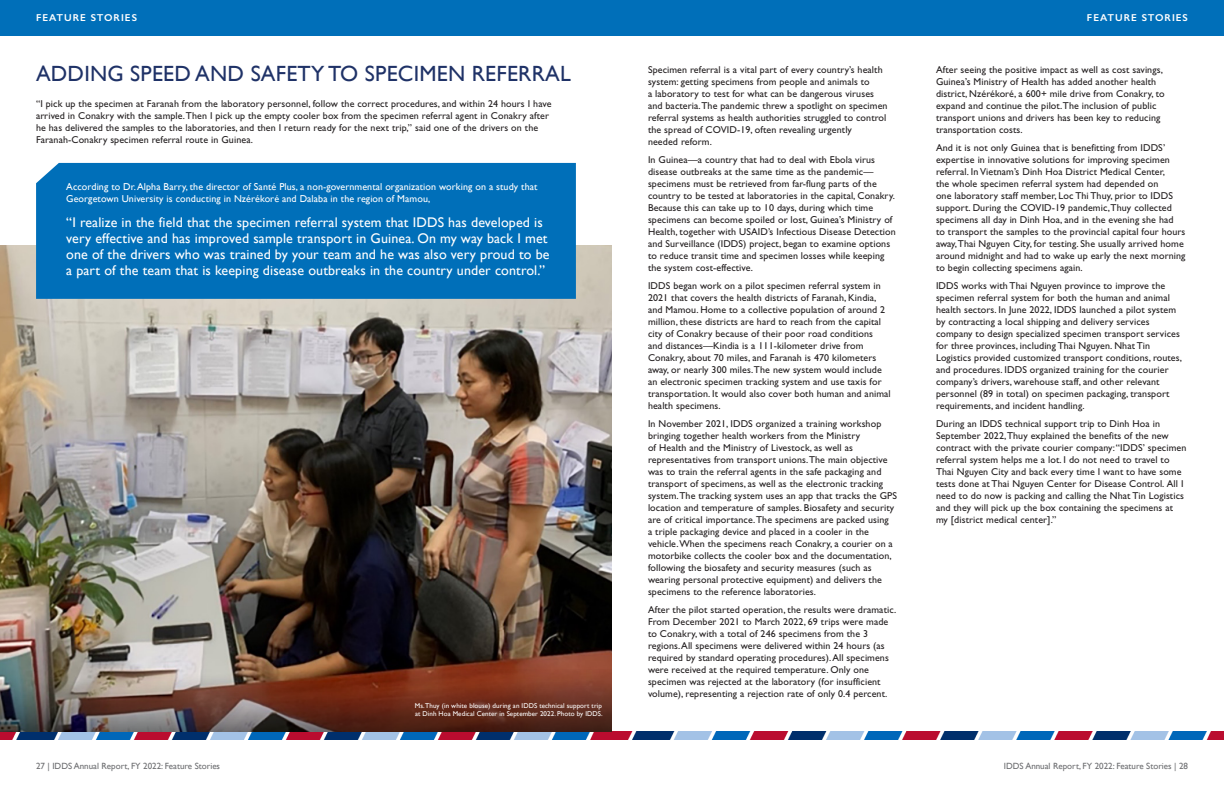
<style>
.page{position:relative;width:1224px;height:792px;background:#fff}
.page>*{position:absolute;margin:0;border:0;box-sizing:border-box;transform-origin:0 0}
.t1{font:22px "Gill Sans";letter-spacing:.01em;color:#1f3267}
.t2{font:14px/16px "Gill Sans";letter-spacing:.01em;color:#fff}
.t3{font:10px/12px "Gill Sans Std";letter-spacing:.01em;color:#231f20}
.t4{font:10px/12px "Gill Sans";letter-spacing:.01em;color:#fff}
.t5{font:600 10px "Gill Sans";letter-spacing:.1em;color:#fff}
.t6{font:9px "Gill Sans";color:#6c6d70}
.t7{font:7px/8.4px "Gill Sans";letter-spacing:.01em;color:#fff}
.s1{font-family:"Gill Sans"}
</style>
<div class="page">
<div style="left:0;top:0;width:1224px;height:36px;background:#006fb9"></div>
<img style="left:0;top:731px;width:595px;height:9px">
<img style="left:595px;top:731px;width:629px;height:9px">
<img style="left:0;top:246px;width:612px;height:424px">
<img style="left:0;top:670px;width:612px;height:61px">
<div style="left:36px;top:163px;width:540px;height:136px;background:#006fb9"></div>
<p class="t5" style="left:36px;top:12px;width:103px">FEATURE STORIES</p>
<h2 class="t1" style="left:36px;top:61px;width:536px">ADDING SPEED AND SAFETY TO SPECIMEN REFERRAL</h2>
<p class="t3" style="left:36px;top:97px;width:517px">“I pick up the specimen at Faranah from the laboratory personnel, follow the correct procedures, and within 24 hours I have arrived in Conakry with the sample. Then I pick up the empty cooler box from the specimen referral agent in Conakry after he has delivered the samples to the laboratories, and then I return ready for the next trip,” said one of the drivers on the Faranah-Conakry specimen referral route in <span class="s1">Guinea</span>.</p>
<p class="t4" style="left:66px;top:180px;width:473px">According to Dr. Alpha Barry, the director of Santé Plus, a non-governmental organization working on a study that<br>Georgetown University is conducting in Nzérékoré and Dalaba in the region of Mamou,</p>
<p class="t2" style="left:66px;top:214px;width:485px">“I realize in the field that the specimen referral system that IDDS has developed is very effective and has improved sample transport in Guinea. On my way back I met one of the drivers who was trained by your team and he was also very proud to be a part of the team that is keeping disease outbreaks in the country under control.”</p>
<p class="t6" style="left:36px;top:761px;width:186px">27 | IDDS Annual Report, FY 2022: Feature Stories</p>
<p class="t7" style="left:415px;top:701px;width:189px">Ms. Thuy (in white blouse) during an IDDS technical support trip at Dinh Hoa Medical Center in September 2022. Photo by IDDS.</p>
<p class="t3" style="left:648px;top:64px;width:241px">Specimen referral is a vital part of every country’s health system: getting specimens from people and animals to<br>a laboratory to test for what can be dangerous viruses and bacteria. The pandemic threw a spotlight on specimen referral systems as health authorities struggled to control the spread of COVID-19, often revealing urgently<br>needed reform.</p>
<p class="t3" style="left:648px;top:153px;width:249px">In Guinea—a country that had to deal with Ebola virus disease outbreaks at the same time as the pandemic— specimens must be retrieved from far-flung parts of the country to be tested at laboratories in the capital, Conakry.<br>Because this can take up to 10 days, during which time specimens can become spoiled or lost, <span class="s1">Guinea’s</span> Ministry of Health, together with USAID’s Infectious Disease Detection and Surveillance (IDDS) project, began to examine options to reduce transit time and specimen losses while keeping the system cost-effective.</p>
<p class="t3" style="left:648px;top:279px;width:244px">IDDS began work on a pilot specimen referral system in 2021 that covers the health districts of Faranah, Kindia, and Mamou. Home to a collective population of around 2 million, these districts are hard to reach from the capital city of Conakry because of their poor road conditions<br>and distances—Kindia is a 111-kilometer drive from Conakry, about 70 miles, and Faranah is 470 kilometers away, or nearly 300 miles. The new system would include an electronic specimen tracking system and use taxis for transportation. It would also cover both human and animal health specimens.</p>
<p class="t3" style="left:648px;top:417px;width:251px">In November 2021, IDDS organized a training workshop bringing together health workers from the Ministry<br>of Health and the Ministry of Livestock, as well as representatives from transport unions. The main objective was to train the referral agents in the safe packaging and transport of specimens, as well as the electronic tracking system. The tracking system uses an app that tracks the GPS location and temperature of samples. Biosafety and security are of critical importance. The specimens are packed using<br>a triple packaging device and placed in a cooler in the vehicle. When the specimens reach Conakry, a courier on a motorbike collects the cooler box and the documentation, following the biosafety and security measures (such as wearing personal protective equipment) and delivers the specimens to the reference laboratories.</p>
<p class="t3" style="left:648px;top:603px;width:250px">After the pilot started operation, the results were dramatic.<br>From December 2021 to March 2022, 69 trips were made to Conakry, with a total of 246 specimens from the 3 regions. All specimens were delivered within 24 hours (as required by standard operating procedures). All specimens were received at the required temperature. Only one specimen was rejected at the laboratory (for insufficient volume), representing a rejection rate of only 0.4 percent.</p>
<p class="t5" style="left:1087px;top:12px;width:103px">FEATURE STORIES</p>
<p class="t3" style="left:936px;top:64px;width:230px">After seeing the positive impact as well as cost savings, <span class="s1">Guinea’s</span> Ministry of Health has added another health district, Nzérékoré, a 600+ mile drive from Conakry, to expand and continue the pilot. The inclusion of public transport unions and drivers has been key to reducing transportation costs.</p>
<p class="t3" style="left:936px;top:141px;width:251px">And it is not only <span class="s1">Guinea</span> that is benefitting from IDDS’ expertise in innovative solutions for improving specimen referra<span class="s1">l. In Vietnam’s</span> Dinh Hoa District Medical Center,<br>the whole specimen referral system had depended on<br>one laboratory staff member, Loc Thi Thuy, prior to IDDS support. During the COVID-19 pandemic, Thuy collected specimens all day in Dinh Hoa, and in the evening she had<br>to transport the samples to the provincial capital four hours away, Thai Nguyen City, for testing. She usually arrived home around midnight and had to wake up early the next morning to begin collecting specimens again.</p>
<p class="t3" style="left:936px;top:279px;width:247px">IDDS works with Thai Nguyen province to improve the specimen referral system for both the human and animal health sectors. In June 2022, IDDS launched a pilot system by contracting a local shipping and delivery services company to design specialized specimen transport services for three provinces, including Thai Nguyen. Nhat Tin Logistics provided customized transport conditions, routes, and procedures. IDDS organized training for the courier company’s drivers, warehouse staff, and other relevant personnel (89 in total) on specimen packaging, transport requirements, and incident handling.</p>
<p class="t3" style="left:936px;top:417px;width:252px">During an IDDS technical support trip to Dinh Hoa in September 2022, Thuy explained the benefits of the new contract with the private courier company: “IDDS’ specimen referral system helps me a lot. I do not need to travel to Thai Nguyen City and back every time I want to have some tests done at Thai Nguyen Center for Disease Control. All I need to do now is packing and calling the Nhat Tin Logistics and they will pick up the box containing the specimens at my [district medical center].”</p>
<p class="t6" style="left:1004px;top:761px;width:186px">IDDS Annual Report, FY 2022: Feature Stories | 28</p>
</div>
